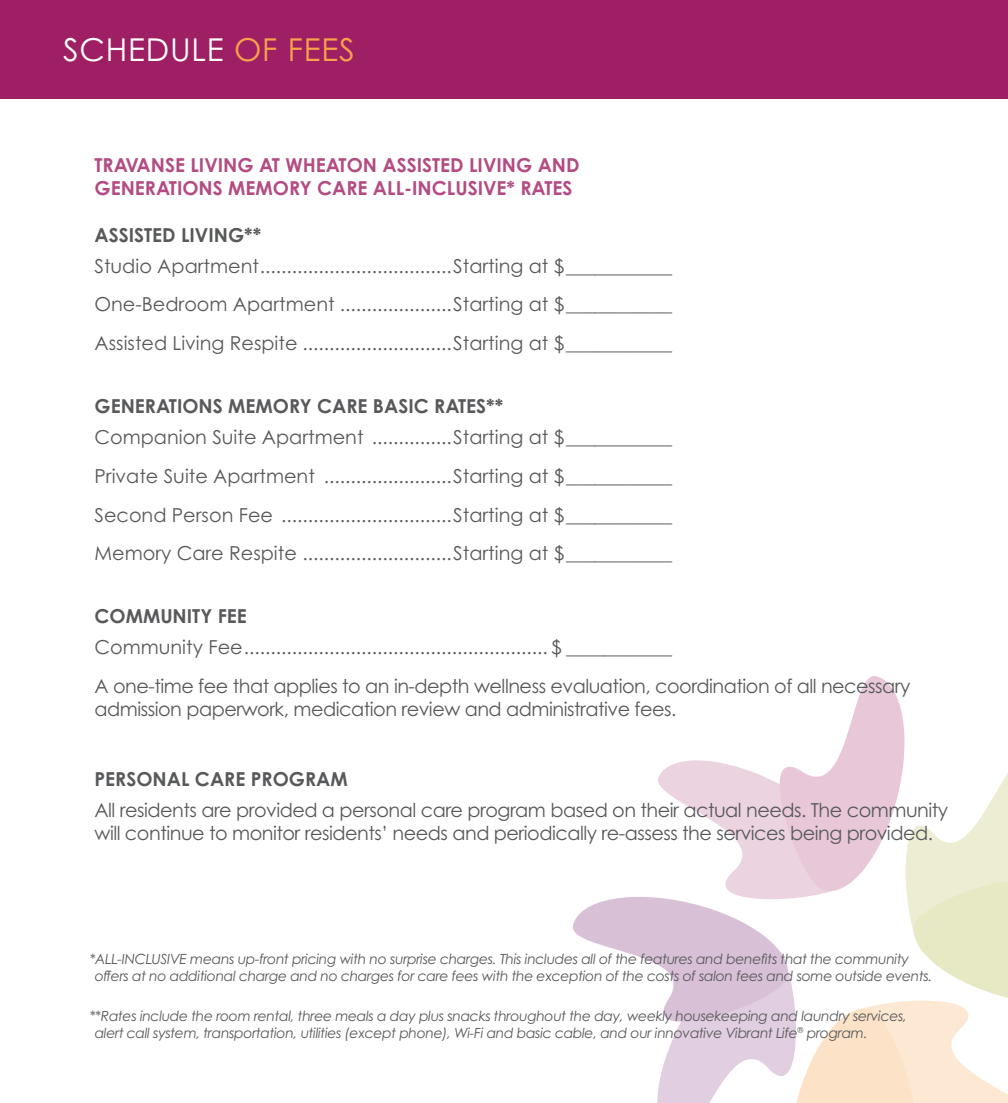
<style>
.page{position:relative;width:1008px;height:1103px;background:#fff}
.page>*{position:absolute;margin:0;border:0;box-sizing:border-box;transform-origin:0 0}
.t1{font:31.5px "Century Gothic Pro";letter-spacing:.025em;color:#fff}
.t2{font:19.25px/38.9px "Century Gothic Pro";letter-spacing:-.025em;color:#58595b;text-align:justify}
.t3{font:700 19.25px/23.1px "Century Gothic Pro";color:#b24c82}
.t4{font:700 19.25px "Century Gothic Pro";color:#58595b}
.t5{font:italic 14px/16.8px "Century Gothic Pro";letter-spacing:-.025em;color:#58595b}
.s1{color:#f8a24c}
</style>
<div class="page">
<div style="left:0;top:0;width:1008px;height:98px;background:#9e1f63"></div>
<svg style="left:573px;top:676px;width:435px;height:426px"></svg>
<h1 class="t1" style="left:63px;top:30px;width:293px">SCHEDULE <span class="s1">OF FEES</span></h1>
<p class="t3" style="left:94px;top:153px;width:487px">TRAVANSE LIVING AT WHEATON ASSISTED LIVING AND<br>GENERATIONS MEMORY CARE ALL-INCLUSIVE* RATES</p>
<p class="t4" style="left:94px;top:223px;width:168px">ASSISTED LIVING**</p>
<p class="t2" style="left:94px;top:246px;width:579px">Studio Apartment....................................Starting at $___________ One-Bedroom Apartment .....................Starting at $___________ Assisted Living Respite ............................Starting at $___________</p>
<p class="t4" style="left:94px;top:394px;width:410px">GENERATIONS MEMORY CARE BASIC RATES**</p>
<p class="t2" style="left:94px;top:417px;width:579px">Companion Suite Apartment ...............Starting at $___________ Private Suite Apartment ........................Starting at $___________ Second Person Fee ................................Starting at $___________ Memory Care Respite ............................Starting at $___________</p>
<p class="t4" style="left:94px;top:604px;width:154px">COMMUNITY FEE</p>
<p class="t2" style="left:94px;top:627px;width:818px">Community Fee......................................................... $ ___________<br>A one-time fee that applies to an in-depth wellness evaluation, coordination of all necessary</p>
<p class="t2" style="left:94px;top:689px;width:584px">admission paperwork, medication review and administrative fees.</p>
<p class="t4" style="left:94px;top:767px;width:255px">PERSONAL CARE PROGRAM</p>
<p class="t2" style="left:94px;top:798px;width:855px;line-height:23.1px">All residents are provided a personal care program based on their actual needs. The community will continue to monitor residents’ needs and periodically re-assess the services being provided.</p>
<p class="t5" style="left:95px;top:950px;width:839px;text-indent:-5px">*ALL-INCLUSIVE means up-front pricing with no surprise charges. This includes all of the features and benefits that the community offers at no additional charge and no charges for care fees with the exception of the costs of salon fees and some outside events.</p>
<p class="t5" style="left:95px;top:1007px;width:814px;text-indent:-5px">**Rates include the room rental, three meals a day plus snacks throughout the day, weekly housekeeping and laundry services, alert call system, transportation, utilities (except phone), Wi-Fi and basic cable, and our innovative Vibrant Life<sup>®</sup> program.</p>
</div>
